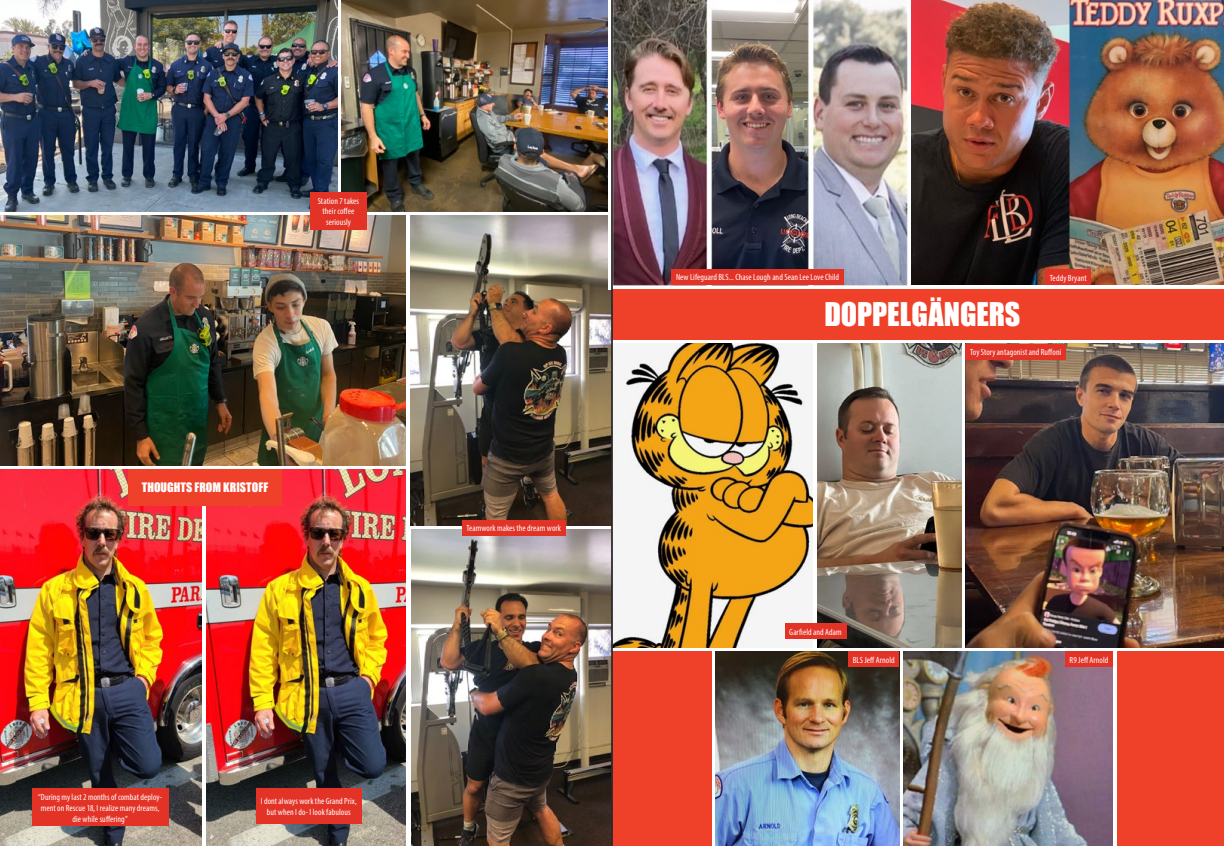
<style>
.page{position:relative;width:1224px;height:846px;background:#fff}
.page>*{position:absolute;margin:0;border:0;box-sizing:border-box;transform-origin:0 0}
.t1{font:30px "Impact";color:#fff}
.t2{font:12px "Impact";letter-spacing:.005em;color:#fff}
.t3{font:condensed 9px/10.8px "Myriad Pro";letter-spacing:.005em;color:#fff;text-align:center}
</style>
<div class="page">
<img style="left:0;top:215px;width:406px;height:250px">
<img style="left:0;top:470px;width:202px;height:376px">
<img style="left:207px;top:470px;width:199px;height:376px">
<img style="left:0;top:0;width:337px;height:211px">
<img style="left:412px;top:529px;width:200px;height:317px">
<img style="left:342px;top:0;width:266px;height:211px">
<img style="left:411px;top:215px;width:201px;height:310px">
<div style="left:128px;top:469px;width:154px;height:37px;background:#ef4129"></div>
<div style="left:32px;top:789px;width:136px;height:37px;background:#e33226"></div>
<div style="left:256px;top:789px;width:105px;height:35px;background:#e33226"></div>
<div style="left:462px;top:520px;width:104px;height:16px;background:#e33226"></div>
<div style="left:310px;top:192px;width:57px;height:38px;background:#e33226"></div>
<img style="left:608px;top:0;width:304px;height:290px">
<img style="left:912px;top:0;width:312px;height:285px">
<div style="left:612px;top:289px;width:612px;height:51px;background:#ef4129"></div>
<img style="left:965px;top:344px;width:259px;height:303px">
<img style="left:903px;top:651px;width:210px;height:195px">
<img style="left:715px;top:651px;width:184px;height:195px">
<div style="left:612px;top:651px;width:99px;height:195px;background:#ef4129"></div>
<div style="left:1117px;top:651px;width:107px;height:195px;background:#ef4129"></div>
<img style="left:818px;top:344px;width:143px;height:303px">
<img style="left:613px;top:344px;width:200px;height:303px">
<div style="left:785px;top:623px;width:61px;height:16px;background:#e33226"></div>
<div style="left:848px;top:651px;width:51px;height:16px;background:#e33226"></div>
<div style="left:966px;top:344px;width:100px;height:16px;background:#e33226"></div>
<div style="left:1045px;top:269px;width:46px;height:16px;background:#e33226"></div>
<div style="left:672px;top:269px;width:172px;height:16px;background:#e33226"></div>
<div style="left:1065px;top:651px;width:48px;height:16px;background:#e33226"></div>
<hr style="left:612px;top:0;width:1px;height:846px;background:#292829">
<p class="t3" style="left:318px;top:195px;width:43px">Station 7 takes their coffee seriously</p>
<h2 class="t2" style="left:142px;top:478px;width:128px">THOUGHTS FROM KRISTOFF</h2>
<p class="t3" style="left:38px;top:791px;width:126px">“During my last 2 months of combat deploy&shy;ment on Rescue 18, I realize many dreams, die while suffering”</p>
<p class="t3" style="left:261px;top:796px;width:97px">I dont always work the Grand Prix, but when I do- I look fabulous</p>
<p class="t3" style="left:466px;top:523px;width:96px">Teamwork makes the dream work</p>
<p class="t3" style="left:676px;top:272px;width:165px">New Lifeguard BLS... Chase Lough and Sean Lee Love Child</p>
<p class="t3" style="left:1050px;top:272px;width:38px">Teddy Bryant</p>
<h1 class="t1" style="left:824px;top:291px;width:197px">DOPPELGÄNGERS</h1>
<p class="t3" style="left:970px;top:347px;width:93px">Toy Story antagonist and Ruffoni</p>
<p class="t3" style="left:789px;top:626px;width:54px">Garfield and Adam</p>
<p class="t3" style="left:853px;top:654px;width:43px">BLS Jeff Arnold</p>
<p class="t3" style="left:1070px;top:654px;width:40px">R9 Jeff Arnold</p>
</div>
